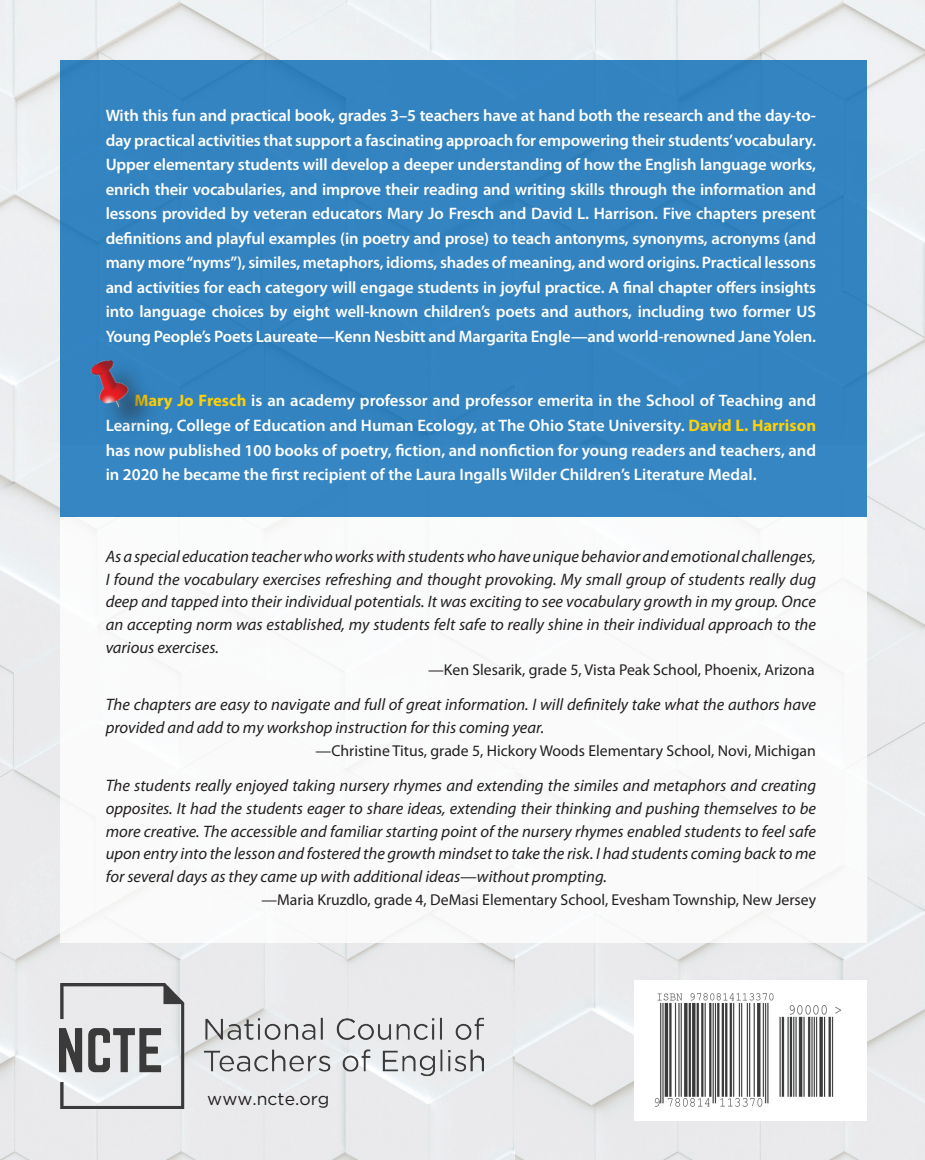
<style>
.page{position:relative;width:925px;height:1160px;background:#fff}
.page>*{position:absolute;margin:0;border:0;box-sizing:border-box;transform-origin:0 0}
.t1{font:17.5px "Gotham";color:#231f20}
.t2{font:600 16.62px/24.5px "Myriad Pro";letter-spacing:-.01em;color:#fff;text-align:justify}
.t3{font:italic 16.62px/22.8px "Myriad Pro";color:#231f20;text-align:justify}
.t4{font:15.75px "Myriad Pro";color:#231f20}
.s1{font-weight:700;color:#fed006}
</style>
<div class="page">
<img style="left:0;top:0;width:515px;height:1160px">
<div style="left:515px;top:0;width:409px;height:1160px;background:#eaecee"></div>
<div style="left:60px;top:445px;width:806px;height:497px;background:#fff"></div>
<img style="left:60px;top:984px;width:423px;height:124px">
<div style="left:634px;top:980px;width:232px;height:140px;background:#fff"></div>
<img style="left:654px;top:993px;width:188px;height:114px">
<div style="left:60px;top:60px;width:806px;height:457px;background:#3283c0"></div>
<div style="left:92px;top:360px;width:70px;height:78px;background:#231f20;opacity:.51"></div>
<img style="left:90px;top:359px;width:49px;height:53px">
<p class="t2" style="left:106px;top:103px;width:711px">With this fun and practical book, grades 3–5 teachers have at hand both the research and the day-to&shy;day practical activities that support a fascinating approach for empowering their students’ vocabulary.<br>Upper elementary students will develop a deeper understanding of how the English language works, enrich their vocabularies, and improve their reading and writing skills through the information and lessons provided by veteran educators Mary Jo Fresch and David L. Harrison. Five chapters present definitions and playful examples (in poetry and prose) to teach antonyms, synonyms, acronyms (and many more “nyms”), similes, metaphors, idioms, shades of meaning, and word origins. Practical lessons and activities for each category will engage students in joyful practice. A final chapter offers insights into language choices by eight well-known children’s poets and authors, including two former US Young People’s Poets Laureate—Kenn Nesbitt and Margarita Engle—and world-renowned Jane Yolen.</p>
<p class="t2" style="left:106px;top:388px;width:711px;text-indent:29px"><span class="s1">Mary Jo Fresch</span> is an academy professor and professor emerita in the School of Teaching and Learning, College of Education and Human Ecology, at The Ohio State University. <span class="s1">David L. Harrison </span>has now published 100 books of poetry, fiction, and nonfiction for young readers and teachers, and in 2020 he became the first recipient of the Laura Ingalls Wilder Children’s Literature Medal.</p>
<p class="t3" style="left:106px;top:544px;width:711px">As a special education teacher who works with students who have unique behavior and emotional challenges, I found the vocabulary exercises refreshing and thought provoking. My small group of students really dug deep and tapped into their individual potentials. It was exciting to see vocabulary growth in my group. Once an accepting norm was established, my students felt safe to really shine in their individual approach to the various exercises.</p>
<p class="t4" style="left:428px;top:660px;width:388px">—Ken Slesarik, grade 5, Vista Peak School, Phoenix, Arizona</p>
<p class="t3" style="left:106px;top:693px;width:711px">The chapters are easy to navigate and full of great information. I will definitely take what the authors have provided and add to my workshop instruction for this coming year.</p>
<p class="t4" style="left:315px;top:741px;width:501px">—Christine Titus, grade 5, Hickory Woods Elementary School, Novi, Michigan</p>
<p class="t3" style="left:106px;top:774px;width:711px">The students really enjoyed taking nursery rhymes and extending the similes and metaphors and creating opposites. It had the students eager to share ideas, extending their thinking and pushing themselves to be more creative. The accessible and familiar starting point of the nursery rhymes enabled students to feel safe upon entry into the lesson and fostered the growth mindset to take the risk. I had students coming back to me for several days as they came up with additional ideas—without prompting.</p>
<p class="t4" style="left:261px;top:890px;width:556px">—Maria Kruzdlo, grade 4, DeMasi Elementary School, Evesham Township, New Jersey</p>
<p class="t1" style="left:207px;top:1087px;width:123px">www.ncte.org</p>
</div>
